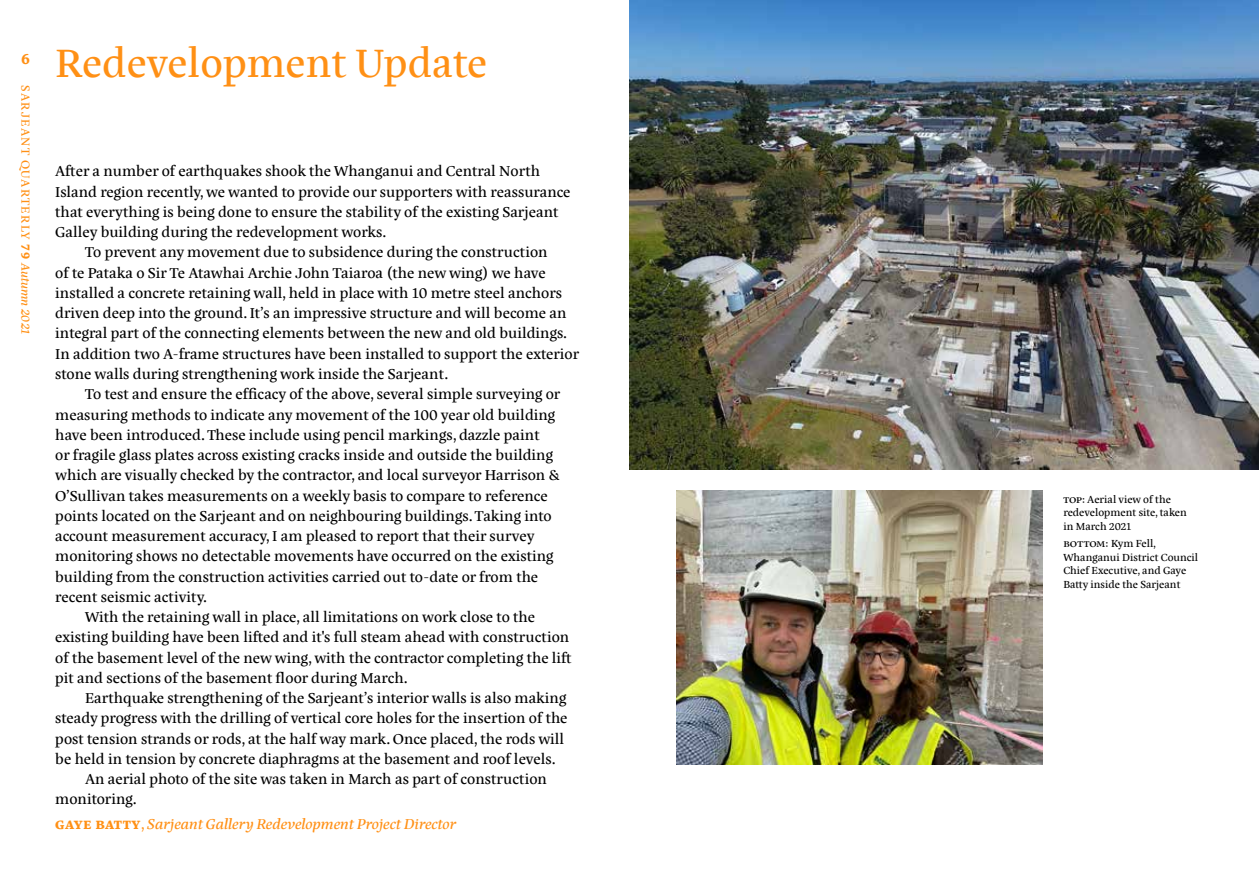
<style>
.page{position:relative;width:1259px;height:893px;background:#fff}
.page>*{position:absolute;margin:0;border:0;box-sizing:border-box;transform-origin:0 0}
.t1{font:40.5px "Eskorte Latin";color:#ff9015}
.t2{font:14.7px "Eskorte Latin";color:#000}
.t3{font:italic 14.7px "Eskorte Latin";color:#ff9015}
.t4{font:700 14.7px "Eskorte Latin";color:#ff9015}
.t5{font:12px "Eskorte Latin";letter-spacing:.11em;color:#ff9015}
.t6{font:10.5px/13.5px "Eskorte Latin";color:#000}
.s1{font-weight:700}
.s2{font-style:italic}
.s3{font-weight:700;font-style:normal}
.s4{font-style:normal}
</style>
<div class="page">
<img style="left:629px;top:0;width:630px;height:470px">
<img style="left:676px;top:490px;width:366px;height:275px">
<p class="t4" style="left:21px;top:51px;width:10px">6</p>
<h1 class="t1" style="left:55px;top:40px;width:433px">Redevelopment Update</h1>
<p class="t5" style="left:33px;top:85px;width:251px;rotate:90deg">SARJEANT QUARTERLY <span class="s1">79</span> <span class="s2">Autumn 2021</span></p>
<p class="t2" style="left:55px;top:163px;width:486px">After a number of earthquakes shook the Whanganui and Central North</p>
<p class="t2" style="left:55px;top:183px;width:517px">Island region recently, we wanted to provide our supporters with reassurance</p>
<p class="t2" style="left:55px;top:203px;width:505px">that everything is being done to ensure the stability of the existing Sarjeant</p>
<p class="t2" style="left:55px;top:223px;width:333px">Galley building during the redevelopment works.</p>
<p class="t2" style="left:85px;top:244px;width:464px">To prevent any movement due to subsidence during the construction</p>
<p class="t2" style="left:55px;top:264px;width:492px">of te Pataka o Sir Te Atawhai Archie John Taiaroa (the new wing) we have</p>
<p class="t2" style="left:55px;top:284px;width:508px">installed a concrete retaining wall, held in place with 10 metre steel anchors</p>
<p class="t2" style="left:55px;top:305px;width:513px">driven deep into the ground. It’s an impressive structure and will become an</p>
<p class="t2" style="left:55px;top:325px;width:513px">integral part of the connecting elements between the new and old buildings.</p>
<p class="t2" style="left:55px;top:345px;width:525px">In addition two A-frame structures have been installed to support the exterior</p>
<p class="t2" style="left:55px;top:365px;width:395px">stone walls during strengthening work inside the Sarjeant.</p>
<p class="t2" style="left:85px;top:386px;width:477px">To test and ensure the efficacy of the above, several simple surveying or</p>
<p class="t2" style="left:55px;top:406px;width:501px">measuring methods to indicate any movement of the 100 year old building</p>
<p class="t2" style="left:55px;top:426px;width:486px">have been introduced. These include using pencil markings, dazzle paint</p>
<p class="t2" style="left:55px;top:446px;width:499px">or fragile glass plates across existing cracks inside and outside the building</p>
<p class="t2" style="left:55px;top:467px;width:506px">which are visually checked by the contractor, and local surveyor Harrison &amp;</p>
<p class="t2" style="left:55px;top:487px;width:494px">O’Sullivan takes measurements on a weekly basis to compare to reference</p>
<p class="t2" style="left:55px;top:507px;width:498px">points located on the Sarjeant and on neighbouring buildings. Taking into</p>
<p class="t2" style="left:55px;top:527px;width:481px">account measurement accuracy, I am pleased to report that their survey</p>
<p class="t2" style="left:55px;top:548px;width:500px">monitoring shows no detectable movements have occurred on the existing</p>
<p class="t2" style="left:55px;top:568px;width:484px">building from the construction activities carried out to-date or from the</p>
<p class="t2" style="left:55px;top:588px;width:153px">recent seismic activity.</p>
<p class="t2" style="left:85px;top:608px;width:451px">With the retaining wall in place, all limitations on work close to the</p>
<p class="t2" style="left:55px;top:629px;width:515px">existing building have been lifted and it's full steam ahead with construction</p>
<p class="t2" style="left:55px;top:649px;width:518px">of the basement level of the new wing, with the contractor completing the lift</p>
<p class="t2" style="left:55px;top:669px;width:354px">pit and sections of the basement floor during March.</p>
<p class="t2" style="left:85px;top:689px;width:483px">Earthquake strengthening of the Sarjeant’s interior walls is also making</p>
<p class="t2" style="left:55px;top:710px;width:514px">steady progress with the drilling of vertical core holes for the insertion of the</p>
<p class="t2" style="left:55px;top:730px;width:510px">post tension strands or rods, at the half way mark. Once placed, the rods will</p>
<p class="t2" style="left:55px;top:750px;width:502px">be held in tension by concrete diaphragms at the basement and roof levels.</p>
<p class="t2" style="left:85px;top:770px;width:463px">An aerial photo of the site was taken in March as part of construction</p>
<p class="t2" style="left:55px;top:791px;width:83px">monitoring.</p>
<p class="t3" style="left:55px;top:813px;width:403px"><span class="s3">GAYE BATTY</span><span class="s4">,</span> Sarjeant Gallery Redevelopment Project Director</p>
<p class="t6" style="left:1063px;top:492px;width:125px">top: Aerial view of the redevelopment site, taken in March 2021</p>
<p class="t6" style="left:1063px;top:537px;width:136px">bottom: Kym Fell,<br>Whanganui District Council<br>Chief Executive, and Gaye<br>Batty inside the Sarjeant</p>
</div>
